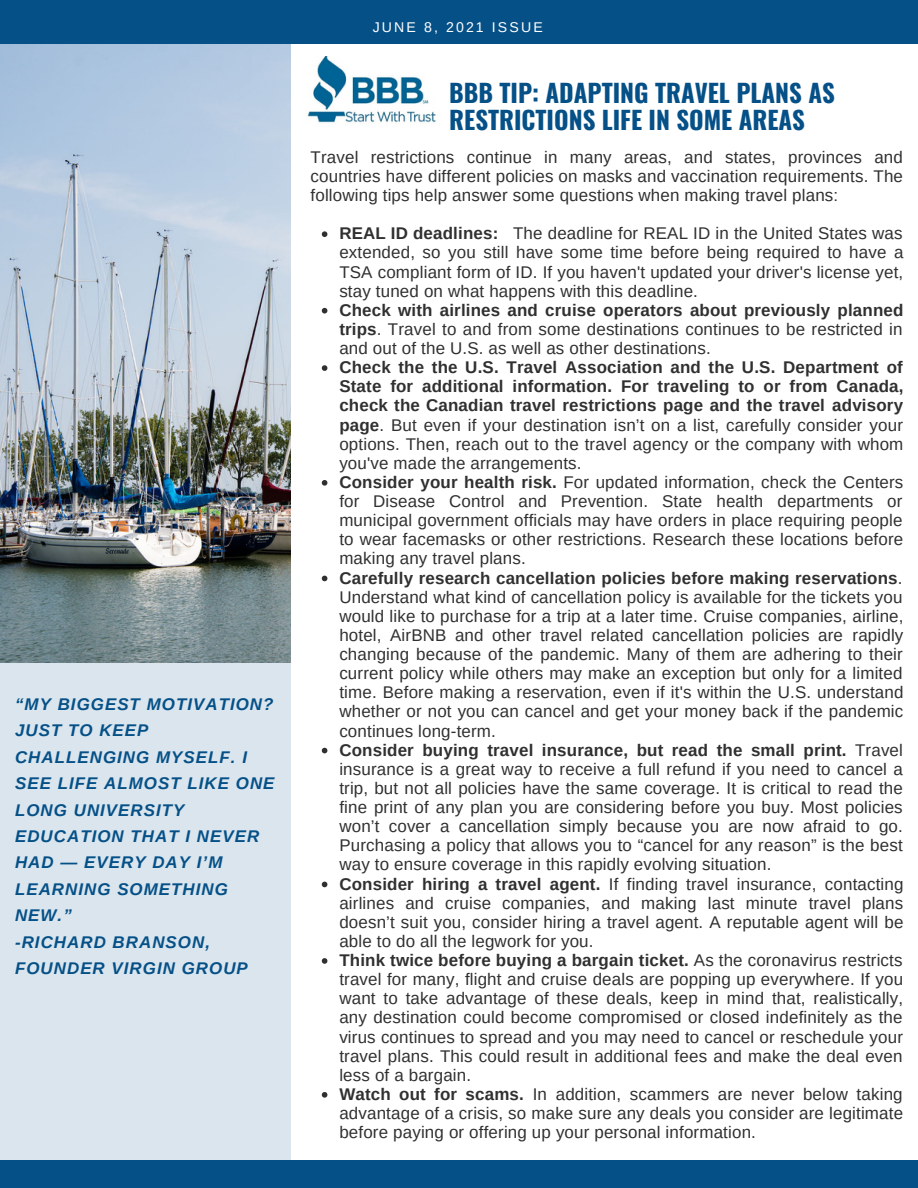
<style>
.page{position:relative;width:918px;height:1188px;background:#fff}
.page>*{position:absolute;margin:0;border:0;box-sizing:border-box;transform-origin:0 0}
.t1{font:700 24.9px/27px "Oswald";color:#055087}
.t2{font:16.95px/19.2px "Arimo";letter-spacing:.01em;color:#303030;text-align:justify}
.t3{font:700 16.95px/19.2px "Arimo";letter-spacing:.01em;color:#303030;text-align:justify}
.t4{font:italic 700 16.95px/26.4px "Arimo";letter-spacing:.06em;color:#055087}
.t5{font:14.1px "Arimo";letter-spacing:.15em;color:#fff}
.s1{font-weight:700}
.s2{font-weight:400}
</style>
<div class="page">
<div style="left:0;top:504px;width:291px;height:684px;background:#dae5ed"></div>
<img style="left:0;top:43px;width:290px;height:619px">
<div style="left:0;top:1160px;width:918px;height:28px;background:#055087"></div>
<svg style="left:322px;top:231px;width:5px;height:6px"></svg>
<svg style="left:322px;top:308px;width:5px;height:6px"></svg>
<svg style="left:322px;top:365px;width:5px;height:6px"></svg>
<svg style="left:322px;top:480px;width:5px;height:6px"></svg>
<svg style="left:322px;top:576px;width:5px;height:5px"></svg>
<svg style="left:322px;top:748px;width:5px;height:5px"></svg>
<svg style="left:322px;top:882px;width:5px;height:5px"></svg>
<svg style="left:322px;top:958px;width:5px;height:6px"></svg>
<svg style="left:322px;top:1092px;width:5px;height:6px"></svg>
<img style="left:307px;top:57px;width:129px;height:66px">
<div style="left:0;top:0;width:918px;height:43px;background:#055087"></div>
<p class="t4" style="left:15px;top:691px;width:261px">“MY BIGGEST MOTIVATION?<br>JUST TO KEEP<br>CHALLENGING MYSELF. I<br>SEE LIFE ALMOST LIKE ONE<br>LONG UNIVERSITY<br>EDUCATION THAT I NEVER<br>HAD — EVERY DAY I’M<br>LEARNING SOMETHING<br>NEW.”</p>
<p class="t4" style="left:15px;top:929px;width:234px">-RICHARD BRANSON,<br>FOUNDER VIRGIN GROUP</p>
<p class="t5" style="left:373px;top:19px;width:172px">JUNE 8, 2021 ISSUE</p>
<p class="t1" style="left:449px;top:78px;width:387px">BBB TIP: ADAPTING TRAVEL PLANS AS<br>RESTRICTIONS LIFE IN SOME AREAS</p>
<p class="t2" style="left:311px;top:147px;width:594px">Travel restrictions continue in many areas, and states, provinces and countries have different policies on masks and vaccination requirements. The following tips help answer some questions when making travel plans:</p>
<p class="t2" style="left:339px;top:224px;width:566px"><span class="s1">REAL ID deadlines:</span> The deadline for REAL ID in the United States was extended, so you still have some time before being required to have a TSA compliant form of ID. If you haven't updated your driver's license yet, stay tuned on what happens with this deadline.</p>
<p class="t2" style="left:339px;top:300px;width:566px"><span class="s1">Check with airlines and cruise operators about previously planned trips</span>. Travel to and from some destinations continues to be restricted in and out of the U.S. as well as other destinations.</p>
<p class="t3" style="left:339px;top:358px;width:566px">Check the the U.S. Travel Association and the U.S. Department of State for additional information. For traveling to or from Canada, check the Canadian travel restrictions page and the travel advisory page<span class="s2">. But even if your destination isn’t on a list, carefully consider your options. Then, reach out to the travel agency or the company with whom you've made the arrangements.</span></p>
<p class="t2" style="left:339px;top:472px;width:566px"><span class="s1">Consider your health risk.</span> For updated information, check the Centers for Disease Control and Prevention. State health departments or municipal government officials may have orders in place requiring people to wear facemasks or other restrictions. Research these locations before making any travel plans.</p>
<p class="t2" style="left:339px;top:568px;width:566px"><span class="s1">Carefully research cancellation policies before making reservations</span>.<br>Understand what kind of cancellation policy is available for the tickets you would like to purchase for a trip at a later time. Cruise companies, airline, hotel, AirBNB and other travel related cancellation policies are rapidly changing because of the pandemic. Many of them are adhering to their current policy while others may make an exception but only for a limited time. Before making a reservation, even if it's within the U.S. understand whether or not you can cancel and get your money back if the pandemic continues long-term.</p>
<p class="t2" style="left:339px;top:740px;width:565px"><span class="s1">Consider buying travel insurance, but read the small print.</span> Travel insurance is a great way to receive a full refund if you need to cancel a trip, but not all policies have the same coverage. It is critical to read the fine print of any plan you are considering before you buy. Most policies won’t cover a cancellation simply because you are now afraid to go.<br>Purchasing a policy that allows you to “cancel for any reason” is the best way to ensure coverage in this rapidly evolving situation.</p>
<p class="t2" style="left:339px;top:874px;width:566px"><span class="s1">Consider hiring a travel agent.</span> If finding travel insurance, contacting airlines and cruise companies, and making last minute travel plans doesn’t suit you, consider hiring a travel agent. A reputable agent will be able to do all the legwork for you.</p>
<p class="t2" style="left:339px;top:951px;width:565px"><span class="s1">Think twice before buying a bargain ticket.</span> As the coronavirus restricts travel for many, flight and cruise deals are popping up everywhere. If you want to take advantage of these deals, keep in mind that, realistically, any destination could become compromised or closed indefinitely as the virus continues to spread and you may need to cancel or reschedule your travel plans. This could result in additional fees and make the deal even less of a bargain.</p>
<p class="t2" style="left:339px;top:1084px;width:565px"><span class="s1">Watch out for scams.</span> In addition, scammers are never below taking advantage of a crisis, so make sure any deals you consider are legitimate before paying or offering up your personal information.</p>
</div>
